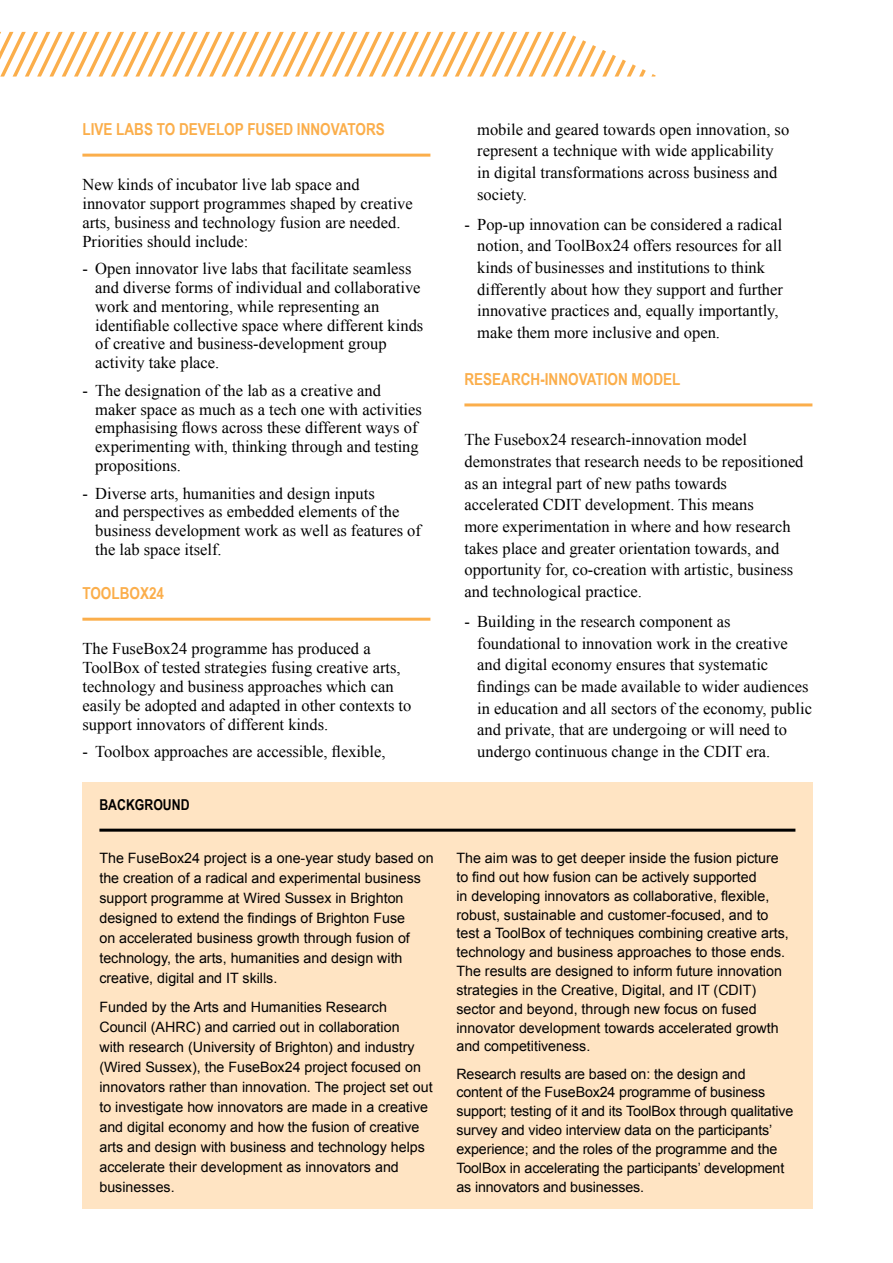
<style>
.page{position:relative;width:893px;height:1263px;background:#fff}
.page>*{position:absolute;margin:0;border:0;box-sizing:border-box;transform-origin:0 0}
.t1{font:16.5px/21.6px "Times New Roman";color:#000}
.t2{font:700 16.5px "Arial Narrow";color:#fbae4b}
.t3{font:700 15px "Arial Narrow";color:#000}
.t4{font:14.25px/18.8px "Arial";color:#000}
</style>
<div class="page">
<hr style="left:82px;top:154px;width:348px;height:3px;background:#fbae4b">
<hr style="left:82px;top:618px;width:348px;height:3px;background:#fbae4b">
<hr style="left:464px;top:403px;width:348px;height:3px;background:#fbae4b">
<svg style="left:0;top:32px;width:656px;height:45px"></svg>
<div style="left:82px;top:782px;width:730px;height:427px;background:#ffe4c3"></div>
<hr style="left:99px;top:829px;width:696px;height:3px;background:#000">
<p class="t2" style="left:82px;top:117px;width:304px">LIVE LABS TO DEVELOP FUSED INNOVATORS</p>
<p class="t1" style="left:82px;top:175px;width:332px;line-height:18.9px">New kinds of incubator live lab space and innovator support programmes shaped by creative arts, business and technology fusion are needed.<br>Priorities should include:</p>
<p class="t1" style="left:95px;top:259px;width:330px;line-height:18.9px;text-indent:-13px">- Open innovator live labs that facilitate seamless and diverse forms of individual and collaborative work and mentoring, while representing an identifiable collective space where different kinds of creative and business-development group activity take place.</p>
<p class="t1" style="left:95px;top:380px;width:328px;line-height:18.9px;text-indent:-13px">- The designation of the lab as a creative and maker space as much as a tech one with activities emphasising flows across these different ways of experimenting with, thinking through and testing propositions.</p>
<p class="t1" style="left:95px;top:483px;width:327px;line-height:18.9px;text-indent:-13px">- Diverse arts, humanities and design inputs<br>and perspectives as embedded elements of the business development work as well as features of the lab space itself.</p>
<p class="t2" style="left:82px;top:581px;width:83px">TOOLBOX24</p>
<p class="t1" style="left:82px;top:639px;width:331px;line-height:18.9px">The FuseBox24 programme has produced a ToolBox of tested strategies fusing creative arts, technology and business approaches which can easily be adopted and adapted in other contexts to support innovators of different kinds.</p>
<p class="t1" style="left:82px;top:740px;width:305px">- Toolbox approaches are accessible, flexible,</p>
<p class="t3" style="left:99px;top:794px;width:92px">BACKGROUND</p>
<p class="t4" style="left:99px;top:848px;width:336px;line-height:20px">The FuseBox24 project is a one-year study based on the creation of a radical and experimental business support programme at Wired Sussex in Brighton designed to extend the findings of Brighton Fuse<br>on accelerated business growth through fusion of technology, the arts, humanities and design with creative, digital and IT skills.</p>
<p class="t4" style="left:99px;top:997px;width:335px;line-height:20px">Funded by the Arts and Humanities Research Council (AHRC) and carried out in collaboration<br>with research (University of Brighton) and industry (Wired Sussex), the FuseBox24 project focused on innovators rather than innovation. The project set out to investigate how innovators are made in a creative and digital economy and how the fusion of creative arts and design with business and technology helps accelerate their development as innovators and businesses.</p>
<p class="t1" style="left:477px;top:118px;width:314px">mobile and geared towards open innovation, so represent a technique with wide applicability in digital transformations across business and society.</p>
<p class="t1" style="left:477px;top:213px;width:307px;text-indent:-13px">- Pop-up innovation can be considered a radical notion, and ToolBox24 offers resources for all kinds of businesses and institutions to think differently about how they support and further innovative practices and, equally importantly, make them more inclusive and open.</p>
<p class="t2" style="left:464px;top:367px;width:217px">RESEARCH-INNOVATION MODEL</p>
<p class="t1" style="left:464px;top:429px;width:341px">The Fusebox24 research-innovation model demonstrates that research needs to be repositioned as an integral part of new paths towards accelerated CDIT development. This means<br>more experimentation in where and how research takes place and greater orientation towards, and opportunity for, co-creation with artistic, business and technological practice.</p>
<p class="t1" style="left:477px;top:610px;width:336px;text-indent:-13px">- Building in the research component as foundational to innovation work in the creative and digital economy ensures that systematic findings can be made available to wider audiences in education and all sectors of the economy, public and private, that are undergoing or will need to undergo continuous change in the CDIT era.</p>
<p class="t4" style="left:456px;top:849px;width:334px">The aim was to get deeper inside the fusion picture to find out how fusion can be actively supported<br>in developing innovators as collaborative, flexible, robust, sustainable and customer-focused, and to test a ToolBox of techniques combining creative arts, technology and business approaches to those ends.<br>The results are designed to inform future innovation strategies in the Creative, Digital, and IT (CDIT) sector and beyond, through new focus on fused innovator development towards accelerated growth and competitiveness.</p>
<p class="t4" style="left:456px;top:1064px;width:338px">Research results are based on: the design and content of the FuseBox24 programme of business support; testing of it and its ToolBox through qualitative survey and video interview data on the participants’ experience; and the roles of the programme and the ToolBox in accelerating the participants’ development as innovators and businesses.</p>
</div>
